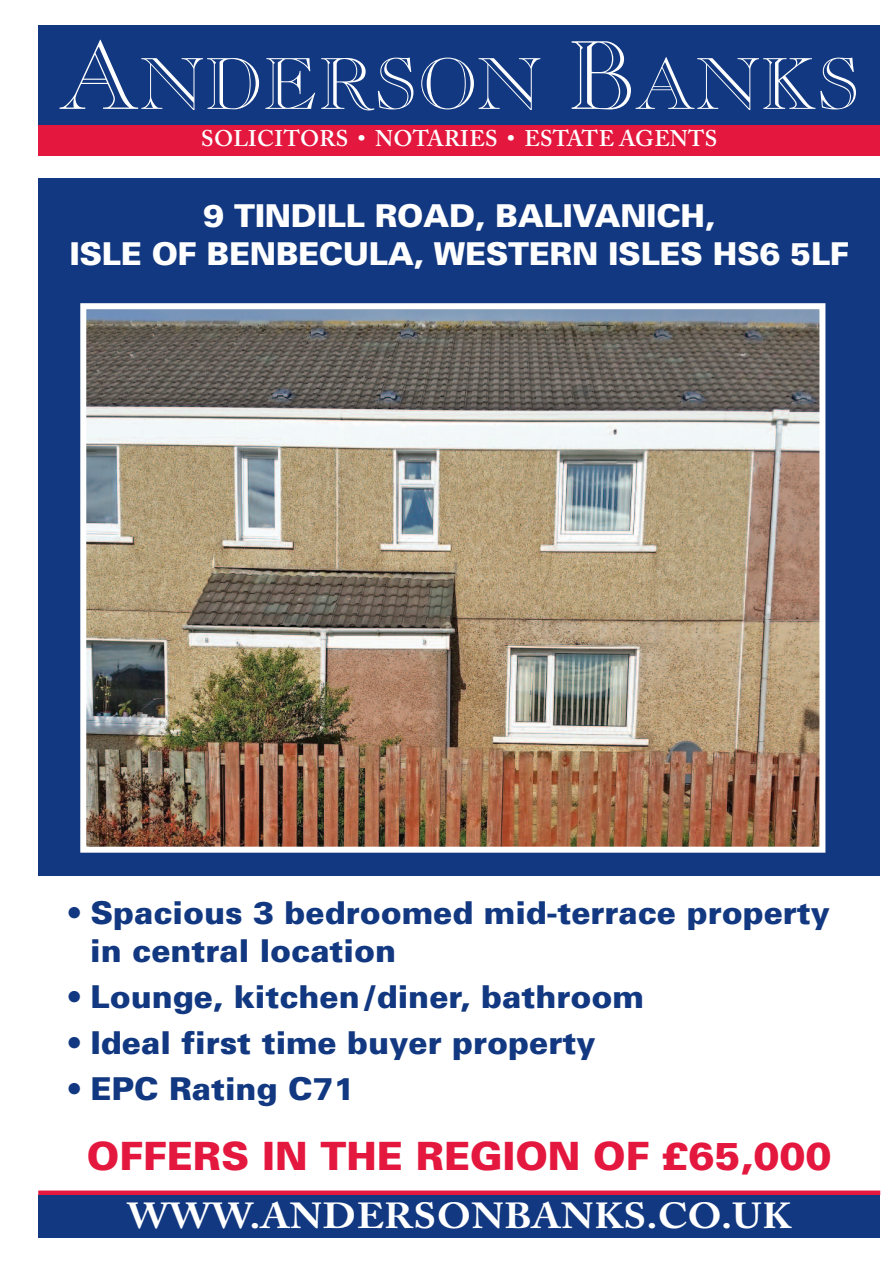
<style>
.page{position:relative;width:893px;height:1263px;background:#fff}
.page>*{position:absolute;margin:0;border:0;box-sizing:border-box;transform-origin:0 0}
.t1{font:72px "Caslon Open Face";color:#fff}
.t2{font:900 39px "Univers";color:#e4183e}
.t3{font:700 36px "Adobe Caslon Pro";letter-spacing:.015em;color:#fff;scale:1.1 1}
.t4{font:900 31.5px/37.5px "Univers";color:#113880}
.t5{font:900 31.5px/37.8px "Univers";letter-spacing:-.01em;color:#fff;text-align:center}
.t6{font:600 22.5px "Adobe Caslon Pro";letter-spacing:.015em;color:#fff}
.s1{font-size:96px}
</style>
<div class="page">
<div style="left:38px;top:1190px;width:842px;height:5px;background:#e4183e"></div>
<div style="left:38px;top:179px;width:842px;height:697px;background:#113880"></div>
<div style="left:38px;top:26px;width:842px;height:129px;background:#113880"></div>
<div style="left:38px;top:125px;width:842px;height:30px;background:#e4183e"></div>
<img style="left:87px;top:310px;width:731px;height:536px">
<div style="left:80px;top:303px;width:745px;height:550px;border:6px solid #fff"></div>
<div style="left:38px;top:1195px;width:842px;height:42px;background:#113880"></div>
<h1 class="t1" style="left:58px;top:58px;width:803px"><span class="s1">A</span>NDERSON <span class="s1">B</span>ANKS</h1>
<p class="t6" style="left:201px;top:130px;width:517px">SOLICITORS • NOTARIES • ESTATE AGENTS</p>
<p class="t5" style="left:69px;top:200px;width:781px">9 TINDILL ROAD, BALIVANICH,<br>ISLE OF BENBECULA, WESTERN ISLES HS6 5LF</p>
<p class="t4" style="left:90px;top:897px;width:741px;text-indent:-24px">• Spacious 3 bedroomed mid-terrace property in central location</p>
<p class="t4" style="left:67px;top:981px;width:579px">• Lounge, kitchen /diner, bathroom</p>
<p class="t4" style="left:67px;top:1027px;width:531px">• Ideal first time buyer property</p>
<p class="t4" style="left:67px;top:1073px;width:289px">• EPC Rating C71</p>
<p class="t2" style="left:87px;top:1141px;width:746px">OFFERS IN THE REGION OF £65,000</p>
<p class="t3" style="left:127px;top:1202px;width:605px">WWW.ANDERSONBANKS.CO.UK</p>
</div>
